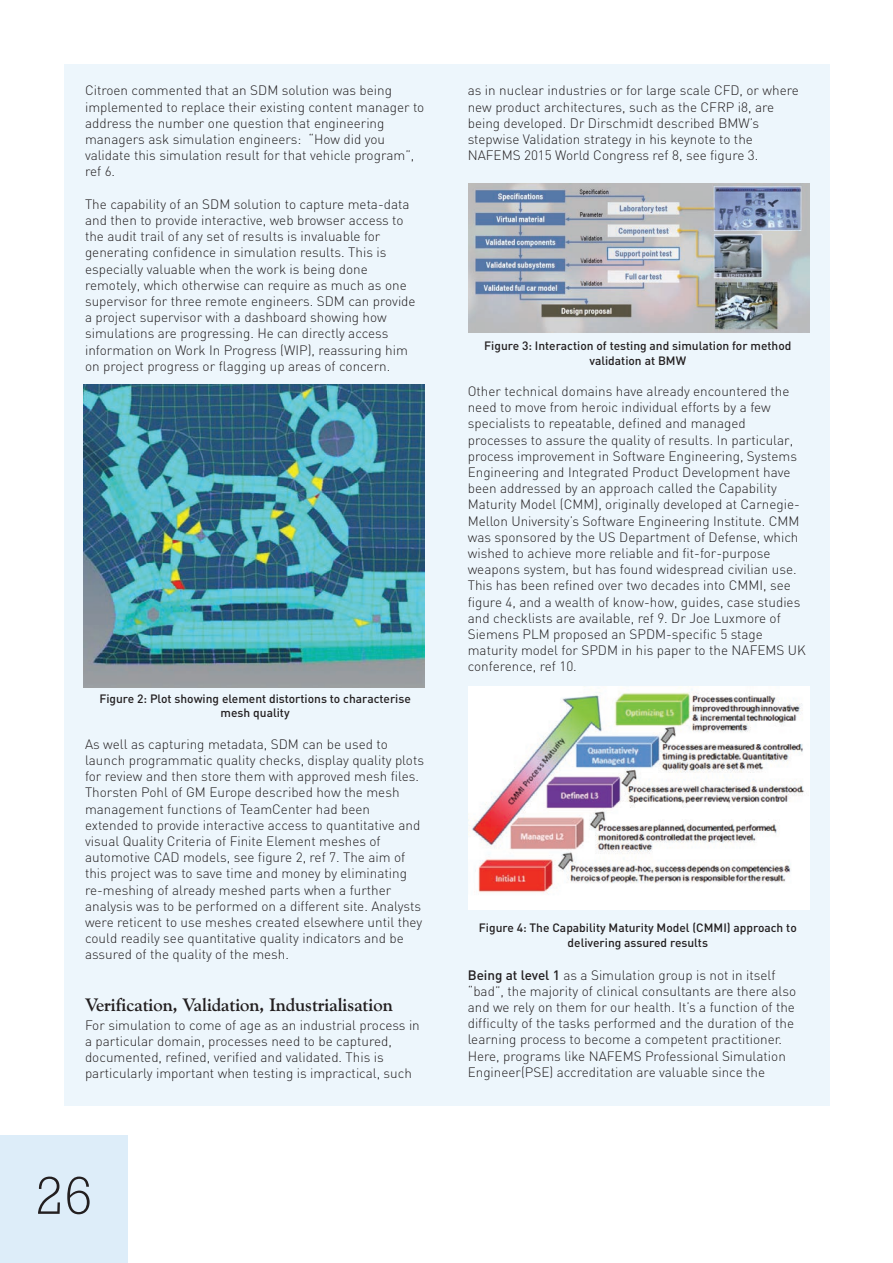
<style>
.page{position:relative;width:893px;height:1263px;background:#fff}
.page>*{position:absolute;margin:0;border:0;box-sizing:border-box;transform-origin:0 0}
.t1{font:300 54px "Rockwell";color:#231f20}
.t2{font:700 18px "Goudy Old Style BT";color:#231f20}
.t3{font:300 13.5px/16.2px "DIN";color:#231f20}
.t4{font:500 12px/14.4px "DIN";color:#231f20;text-align:center}
.s1{font-weight:500}
</style>
<div class="page">
<div style="left:0;top:1135px;width:128px;height:128px;background:#ddedf9"></div>
<div style="left:64px;top:64px;width:765px;height:1042px;background:#edf6fc"></div>
<img style="left:83px;top:384px;width:341px;height:304px">
<img style="left:468px;top:183px;width:341px;height:149px">
<img style="left:468px;top:687px;width:341px;height:222px">
<p class="t3" style="left:85px;top:83px;width:341px">Citroen commented that an SDM solution was being implemented to replace their existing content manager to address the number one question that engineering managers ask simulation engineers: “How did you validate this simulation result for that vehicle program”, ref 6.</p>
<p class="t3" style="left:85px;top:196px;width:332px">The capability of an SDM solution to capture meta-data and then to provide interactive, web browser access to the audit trail of any set of results is invaluable for generating confidence in simulation results. This is especially valuable when the work is being done remotely, which otherwise can require as much as one supervisor for three remote engineers. SDM can provide a project supervisor with a dashboard showing how simulations are progressing. He can directly access information on Work In Progress (WIP), reassuring him on project progress or flagging up areas of concern.</p>
<p class="t4" style="left:99px;top:692px;width:313px">Figure 2: Plot showing element distortions to characterise mesh quality</p>
<p class="t3" style="left:85px;top:736px;width:340px">As well as capturing metadata, SDM can be used to launch programmatic quality checks, display quality plots for review and then store them with approved mesh files.<br>Thorsten Pohl of GM Europe described how the mesh management functions of TeamCenter had been extended to provide interactive access to quantitative and visual Quality Criteria of Finite Element meshes of automotive CAD models, see figure 2, ref 7. The aim of this project was to save time and money by eliminating re-meshing of already meshed parts when a further analysis was to be performed on a different site. Analysts were reticent to use meshes created elsewhere until they could readily see quantitative quality indicators and be assured of the quality of the mesh.</p>
<h2 class="t2" style="left:85px;top:998px;width:309px">Verification, Validation, Industrialisation</h2>
<p class="t3" style="left:85px;top:1017px;width:336px">For simulation to come of age as an industrial process in a particular domain, processes need to be captured, documented, refined, verified and validated. This is particularly important when testing is impractical, such</p>
<h1 class="t1" style="left:35px;top:1177px;width:59px">26</h1>
<p class="t3" style="left:468px;top:83px;width:333px">as in nuclear industries or for large scale CFD, or where new product architectures, such as the CFRP i8, are being developed. Dr Dirschmidt described BMW’s stepwise Validation strategy in his keynote to the NAFEMS 2015 World Congress ref 8, see figure 3.</p>
<p class="t4" style="left:484px;top:339px;width:309px">Figure 3: Interaction of testing and simulation for method validation at BMW</p>
<p class="t3" style="left:468px;top:383px;width:340px">Other technical domains have already encountered the need to move from heroic individual efforts by a few specialists to repeatable, defined and managed processes to assure the quality of results. In particular, process improvement in Software Engineering, Systems Engineering and Integrated Product Development have been addressed by an approach called the Capability Maturity Model (CMM), originally developed at Carnegie-Mellon University’s Software Engineering Institute. CMM was sponsored by the US Department of Defense, which wished to achieve more reliable and fit-for-purpose weapons system, but has found widespread civilian use.<br>This has been refined over two decades into CMMI, see figure 4, and a wealth of know-how, guides, case studies and checklists are available, ref 9. Dr Joe Luxmore of Siemens PLM proposed an SPDM-specific 5 stage maturity model for SPDM in his paper to the NAFEMS UK conference, ref 10.</p>
<p class="t4" style="left:479px;top:920px;width:319px;line-height:15.3px">Figure 4: The Capability Maturity Model (CMMI) approach to delivering assured results</p>
<p class="t3" style="left:468px;top:967px;width:330px"><span class="s1">Being at level 1</span> as a Simulation group is not in itself “bad”, the majority of clinical consultants are there also and we rely on them for our health. It’s a function of the difficulty of the tasks performed and the duration of the learning process to become a competent practitioner.<br>Here, programs like NAFEMS Professional Simulation Engineer(PSE) accreditation are valuable since the</p>
</div>
